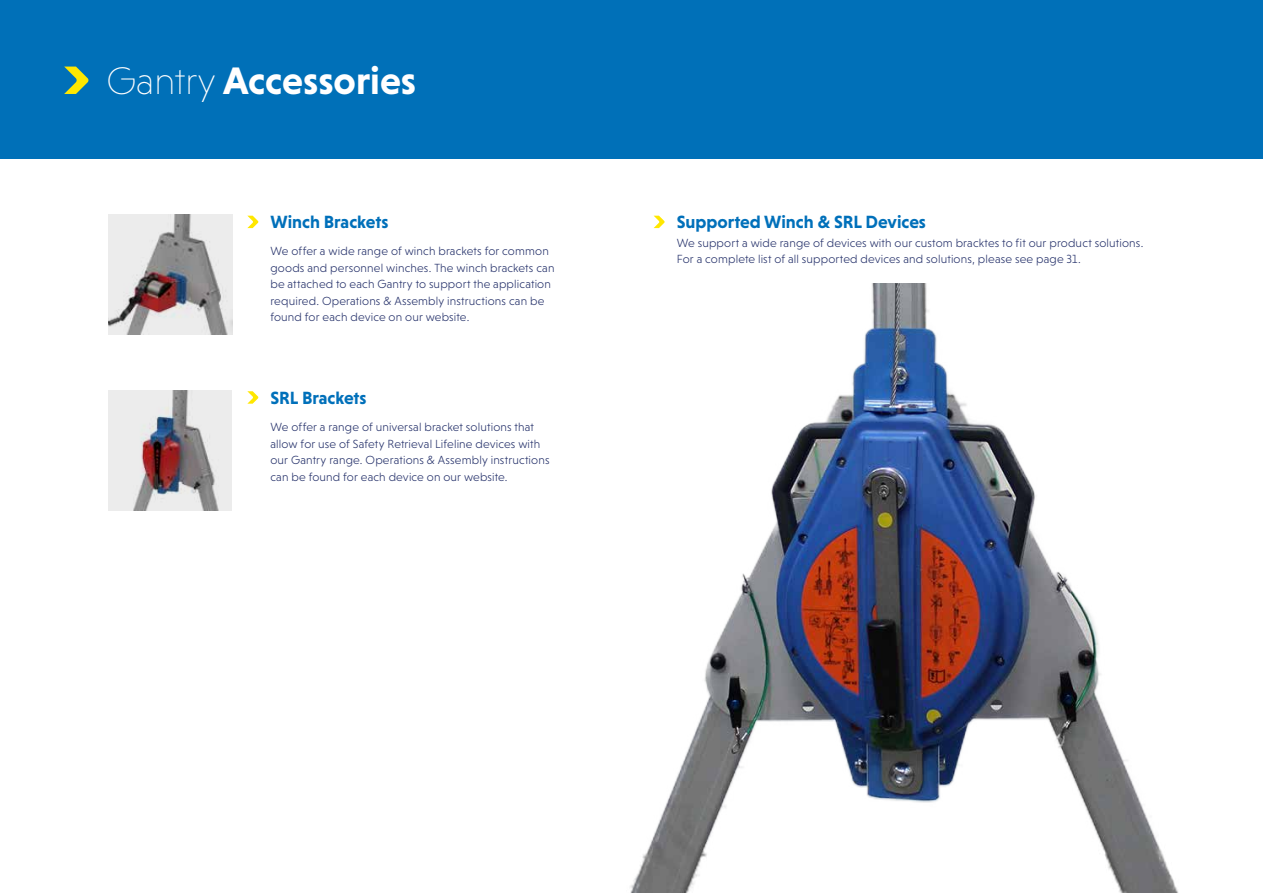
<style>
.page{position:relative;width:1263px;height:893px;background:#fff}
.page>*{position:absolute;margin:0;border:0;box-sizing:border-box;transform-origin:0 0}
.t1{font:700 39px "Niveau Grotesk";color:#fff}
.t2{font:700 18px "Niveau Grotesk";color:#0070ba}
.t3{font:300 12px/16.5px "Niveau Grotesk";letter-spacing:.015em;color:#25316a}
.s1{font-weight:200}
</style>
<div class="page">
<img style="left:630px;top:284px;width:549px;height:609px">
<div style="left:0;top:0;width:1263px;height:158px;background:#0070b8"></div>
<svg style="left:64px;top:67px;width:25px;height:27px"></svg>
<svg style="left:654px;top:216px;width:11px;height:12px"></svg>
<svg style="left:247px;top:216px;width:11px;height:12px"></svg>
<img style="left:108px;top:215px;width:124px;height:120px">
<img style="left:108px;top:390px;width:124px;height:120px">
<svg style="left:247px;top:391px;width:11px;height:13px"></svg>
<h1 class="t1" style="left:107px;top:58px;width:311px"><span class="s1">Gantry</span> Accessories</h1>
<h2 class="t2" style="left:270px;top:212px;width:119px">Winch Brackets</h2>
<h2 class="t2" style="left:677px;top:212px;width:251px">Supported Winch &amp; SRL Devices</h2>
<p class="t3" style="left:270px;top:243px;width:286px">We offer a wide range of winch brackets for common goods and personnel winches. The winch brackets can be attached to each Gantry to support the application required. Operations &amp; Assembly instructions can be found for each device on our website.</p>
<p class="t3" style="left:677px;top:234px;width:468px">We support a wide range of devices with our custom bracktes to fit our product solutions.<br>For a complete list of all supported devices and solutions, please see page 31.</p>
<h2 class="t2" style="left:270px;top:387px;width:98px">SRL Brackets</h2>
<p class="t3" style="left:270px;top:419px;width:281px">We offer a range of universal bracket solutions that allow for use of Safety Retrieval Lifeline devices with our Gantry range. Operations &amp; Assembly instructions can be found for each device on our website.</p>
</div>
